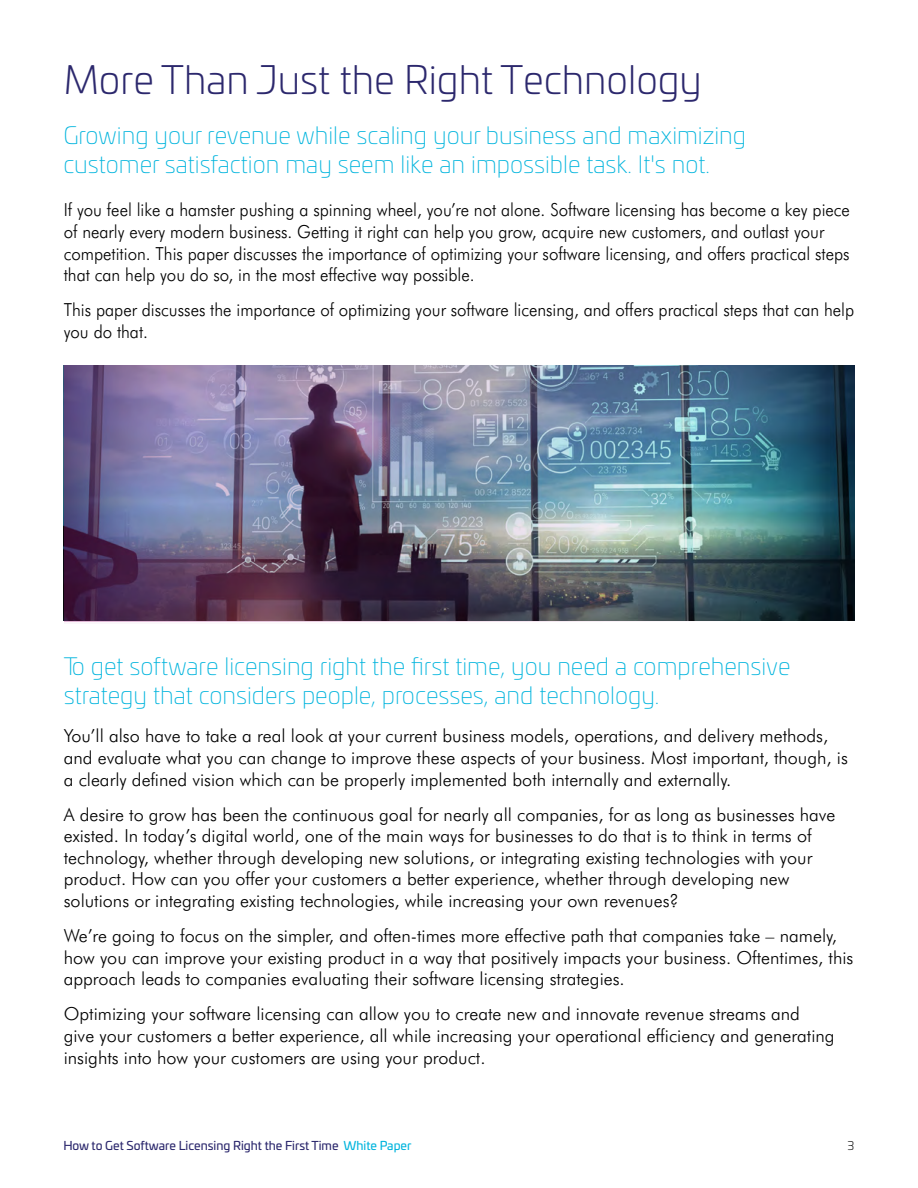
<style>
.page{position:relative;width:918px;height:1188px;background:#fff}
.page>*{position:absolute;margin:0;border:0;box-sizing:border-box;transform-origin:0 0}
.t1{font:300 39px "Univia Pro";color:#2c286d}
.t2{font:200 24px/28.8px "Univia Pro";color:#00b4dd}
.t3{font:300 18px/21.6px "Futura BT";color:#000}
.t4{font:300 18px/21.6px "Futura BT";color:#000;scale:.94 1}
.t5{font:12px "Univia Pro";color:#2c286d}
.t6{font:300 12px "Univia Pro";color:#000}
.s1{color:#00b4dd}
</style>
<div class="page">
<img style="left:64px;top:365px;width:791px;height:257px">
<h1 class="t1" style="left:64px;top:52px;width:640px">More Than Just the Right Technology</h1>
<h2 class="t2" style="left:63px;top:120px;width:684px">Growing your revenue while scaling your business and maximizing customer satisfaction may seem like an impossible task. It's not.</h2>
<p class="t4" style="left:64px;top:199px;width:838px">If you feel like a hamster pushing a spinning wheel, you’re not alone. Software licensing has become a key piece of nearly every modern business. Getting it right can help you grow, acquire new customers, and outlast your competition. This paper discusses the importance of optimizing your software licensing, and offers practical steps that can help you do so, in the most effective way possible.</p>
<p class="t4" style="left:64px;top:299px;width:842px">This paper discusses the importance of optimizing your software licensing, and offers practical steps that can help you do that.</p>
<h2 class="t2" style="left:64px;top:651px;width:728px">To get software licensing right the first time, you need a comprehensive strategy that considers people, processes, and technology.</h2>
<p class="t3" style="left:64px;top:725px;width:786px">You’ll also have to take a real look at your current business models, operations, and delivery methods, and evaluate what you can change to improve these aspects of your business. Most important, though, is a clearly defined vision which can be properly implemented both internally and externally.</p>
<p class="t3" style="left:64px;top:803px;width:773px">A desire to grow has been the continuous goal for nearly all companies, for as long as businesses have existed. In today’s digital world, one of the main ways for businesses to do that is to think in terms of technology, whether through developing new solutions, or integrating existing technologies with your product. How can you offer your customers a better experience, whether through developing new solutions or integrating existing technologies, while increasing your own revenues?</p>
<p class="t3" style="left:64px;top:924px;width:791px">We’re going to focus on the simpler, and often-times more effective path that companies take – namely, how you can improve your existing product in a way that positively impacts your business. Oftentimes, this approach leads to companies evaluating their software licensing strategies.</p>
<p class="t3" style="left:64px;top:1003px;width:772px">Optimizing your software licensing can allow you to create new and innovate revenue streams and give your customers a better experience, all while increasing your operational efficiency and generating insights into how your customers are using your product.</p>
<p class="t5" style="left:63px;top:1137px;width:350px">How to Get Software Licensing Right the First Time <span class="s1">White Paper</span></p>
<p class="t6" style="left:847px;top:1137px;width:8px">3</p>
</div>
